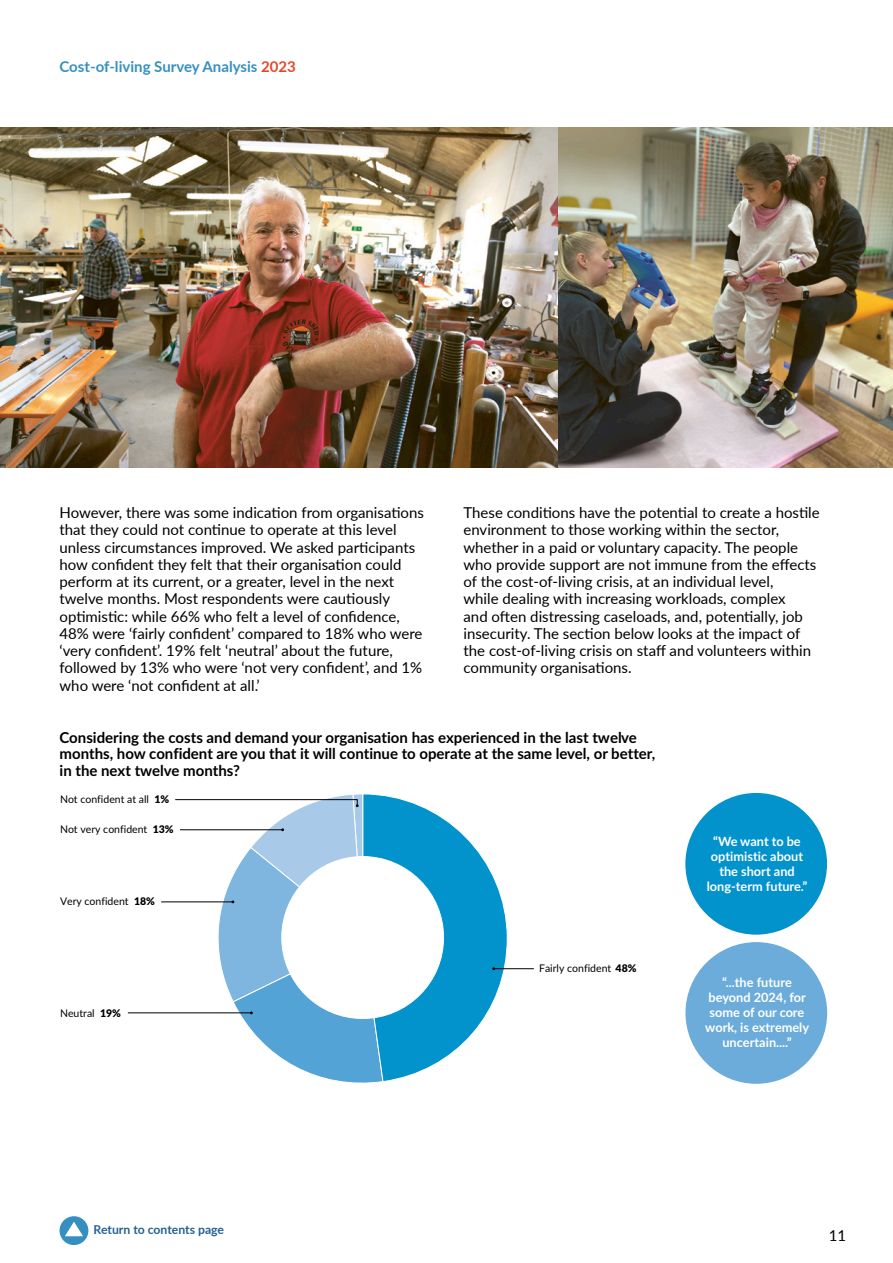
<style>
.page{position:relative;width:893px;height:1263px;background:#fff}
.page>*{position:absolute;margin:0;border:0;box-sizing:border-box;transform-origin:0 0}
.Bodytext_LATO{font:15px/17.2px "Lato";color:#000}
.t1{font:700 15px/16.5px "Lato";color:#000}
.t2{font:700 15px "Lato";color:#3590c1}
.t3{font:700 12.75px/15px "Lato";color:#fff;text-align:center}
.t4{font:700 12.15px "Lato";color:#226195}
.t5{font:10.5px "Lato";color:#000}
.s1{color:#e7452a}
.s2{font-weight:900}
</style>
<div class="page">
<div style="left:60px;top:1216px;width:28px;height:29px;background:#3590c1;border-radius:50%"></div>
<svg style="left:65px;top:1222px;width:18px;height:14px"></svg>
<hr style="left:128px;top:1012px;width:123px;height:1px;background:#000">
<hr style="left:161px;top:902px;width:72px;height:1px;background:#000">
<hr style="left:494px;top:968px;width:40px;height:1px;background:#000">
<svg style="left:175px;top:794px;width:333px;height:289px"></svg>
<div style="left:685px;top:793px;width:142px;height:142px;background:#0293cd;border-radius:50%"></div>
<div style="left:685px;top:942px;width:142px;height:142px;background:#6bacda;border-radius:50%"></div>
<div style="left:281px;top:856px;width:163px;height:163px;background:#fff;border:1px solid #fff;border-radius:50%"></div>
<img style="left:0;top:128px;width:893px;height:340px">
<p class="t2" style="left:60px;top:55px;width:238px">Cost-of-living Survey Analysis <span class="s1">2023</span></p>
<p class="Bodytext_LATO" style="left:60px;top:503px;width:366px">However, there was some indication from organisations that they could not continue to operate at this level unless circumstances improved. We asked participants how confident they felt that their organisation could perform at its current, or a greater, level in the next twelve months. Most respondents were cautiously optimistic: while 66% who felt a level of confidence, 48% were ‘fairly confident’ compared to 18% who were ‘very confident’. 19% felt ‘neutral’ about the future, followed by 13% who were ‘not very confident’, and 1% who were ‘not confident at all.’</p>
<p class="Bodytext_LATO" style="left:463px;top:503px;width:358px">These conditions have the potential to create a hostile environment to those working within the sector, whether in a paid or voluntary capacity. The people who provide support are not immune from the effects of the cost-of-living crisis, at an individual level,<br>while dealing with increasing workloads, complex<br>and often distressing caseloads, and, potentially, job insecurity. The section below looks at the impact of the cost-of-living crisis on staff and volunteers within community organisations.</p>
<p class="t1" style="left:60px;top:728px;width:597px">Considering the costs and demand your organisation has experienced in the last twelve months, how confident are you that it will continue to operate at the same level, or better, in the next twelve months?</p>
<p class="t5" style="left:60px;top:791px;width:111px">Not confident at all <span class="s2">1%</span></p>
<p class="t5" style="left:60px;top:822px;width:115px">Not very confident <span class="s2">13%</span></p>
<p class="t5" style="left:60px;top:894px;width:96px">Very confident <span class="s2">18%</span></p>
<p class="t5" style="left:60px;top:1005px;width:63px">Neutral <span class="s2">19%</span></p>
<p class="t5" style="left:539px;top:961px;width:99px">Fairly confident <span class="s2">48%</span></p>
<p class="t3" style="left:707px;top:834px;width:102px">“We want to be optimistic about the short and long-term future.”</p>
<p class="t3" style="left:705px;top:974px;width:105px">“...the future beyond 2024, for some of our core work, is extremely uncertain....”</p>
<p class="t4" style="left:94px;top:1220px;width:132px">Return to contents page</p>
<p class="Bodytext_LATO" style="left:829px;top:1226px;width:19px">11</p>
</div>
